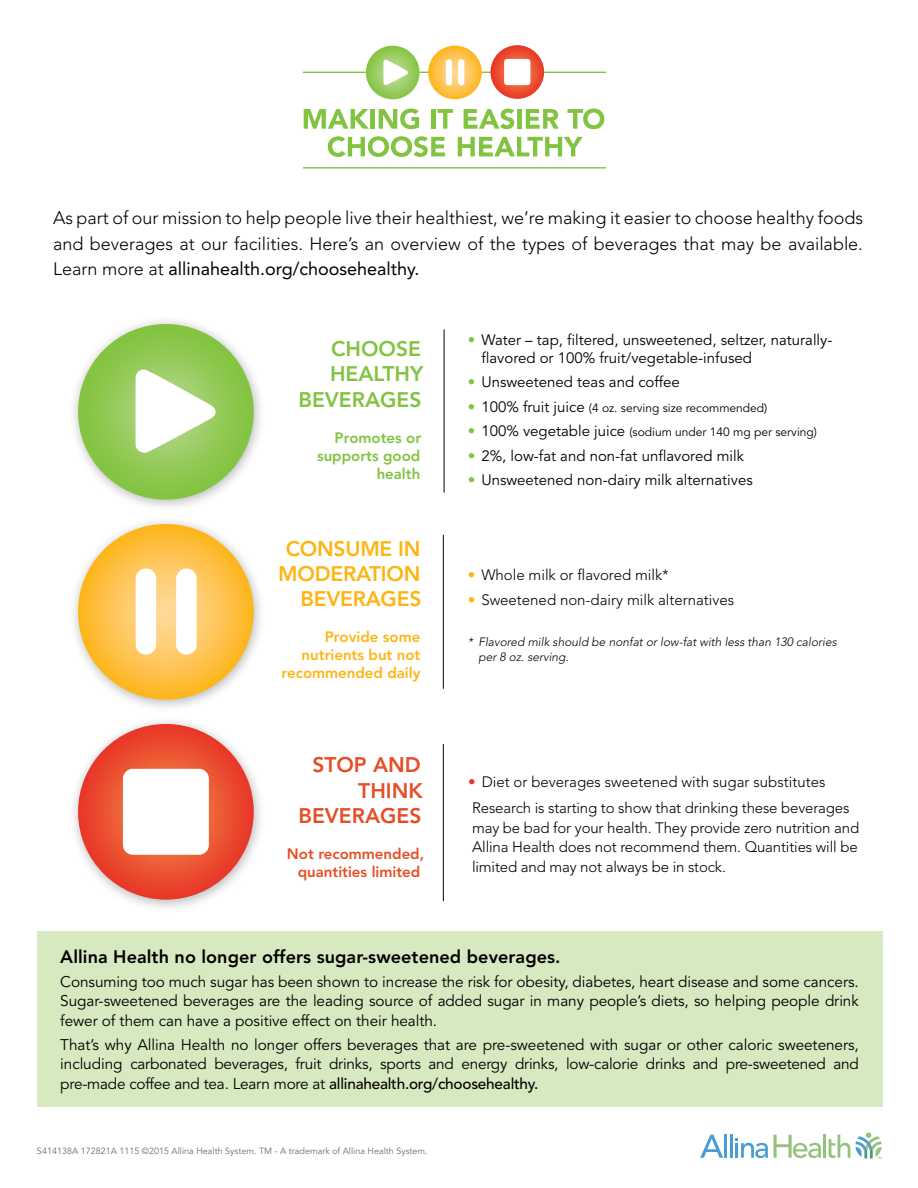
<style>
.page{position:relative;width:918px;height:1188px;background:#fff}
.page>*{position:absolute;margin:0;border:0;box-sizing:border-box;transform-origin:0 0}
.t1{font:800 21px/25.2px "Avenir LT Std";letter-spacing:-.01em;color:#fdb515;text-align:right}
.t2{font:800 21px/25.2px "Avenir LT Std";color:#82c341;text-align:right}
.t3{font:800 21px/25.2px "Avenir LT Std";color:#e54e26;text-align:right}
.t4{font:300 18px/25.5px "Avenir LT Std";color:#000;text-align:justify}
.t5{font:800 18px "Avenir LT Std";letter-spacing:.005em;color:#000}
.t6{font:15.3px/19.5px "Avenir LT Std";letter-spacing:-.01em;color:#000;text-align:justify}
.t7{font:300 15px/19.5px "Avenir LT Std";letter-spacing:-.01em;color:#000}
.t8{font:15px/18px "Avenir LT Std";color:#000}
.t9{font:800 15px/18px "Avenir LT Std";color:#fdb515;text-align:right}
.t10{font:800 15px/18px "Avenir LT Std";color:#e54e26;text-align:center}
.t11{font:800 15px/18px "Avenir LT Std";color:#82c341;text-align:right}
.t12{font:12px "Avenir LT Std";color:#000}
.t13{font:italic 300 12px/14.4px "Avenir LT Std";color:#000}
.t14{font:9px "Avenir LT Std";color:#6d6e71}
.s1{font-weight:400}
.s2{color:#82c341}
.s3{font-size:15px;color:#82c341}
.s4{font-size:15px}
.s5{color:#fdb515}
.s6{color:#e83728}
.s7{font-weight:500}
</style>
<div class="page">
<div style="left:37px;top:931px;width:845px;height:176px;background:#d7e9c1"></div>
<div style="left:68px;top:315px;width:198px;height:598px;background:#000;opacity:.3"></div>
<svg style="left:78px;top:324px;width:176px;height:176px;background:#8dc74f"></svg>
<svg style="left:78px;top:524px;width:176px;height:176px;background:#fdc047"></svg>
<svg style="left:78px;top:724px;width:176px;height:176px;background:#ea4b30"></svg>
<div style="left:123px;top:769px;width:86px;height:86px;background:#fff;border-radius:10px"></div>
<div style="left:136px;top:569px;width:20px;height:86px;background:#fff;border-radius:10px"></div>
<div style="left:176px;top:569px;width:21px;height:86px;background:#fff;border-radius:10px"></div>
<svg style="left:136px;top:368px;width:80px;height:85px"></svg>
<hr style="left:444px;top:330px;width:1px;height:163px;background:#000">
<hr style="left:443px;top:535px;width:1px;height:154px;background:#000">
<hr style="left:443px;top:744px;width:1px;height:157px;background:#000">
<hr style="left:303px;top:72px;width:303px;height:1px;background:#82c341">
<svg style="left:304px;top:109px;width:65px;height:20px"></svg>
<div style="left:370px;top:109px;width:5px;height:20px;background:#82c341"></div>
<svg style="left:379px;top:109px;width:40px;height:20px"></svg>
<hr style="left:431px;top:109px;width:4px;height:20px;background:#82c341">
<svg style="left:437px;top:109px;width:16px;height:20px"></svg>
<svg style="left:464px;top:109px;width:50px;height:20px"></svg>
<div style="left:517px;top:109px;width:5px;height:20px;background:#82c341"></div>
<svg style="left:526px;top:109px;width:33px;height:20px"></svg>
<svg style="left:567px;top:109px;width:37px;height:20px"></svg>
<svg style="left:328px;top:136px;width:117px;height:21px"></svg>
<svg style="left:458px;top:137px;width:125px;height:19px"></svg>
<hr style="left:303px;top:167px;width:303px;height:2px;background:#82c341">
<svg style="left:428px;top:46px;width:54px;height:53px;background:#fdc14a"></svg>
<div style="left:446px;top:59px;width:6px;height:27px;background:#fff;border-radius:3px"></div>
<div style="left:458px;top:59px;width:6px;height:27px;background:#fff;border-radius:3px"></div>
<svg style="left:366px;top:46px;width:54px;height:53px;background:#94ca5a"></svg>
<svg style="left:383px;top:59px;width:25px;height:26px"></svg>
<svg style="left:490px;top:45px;width:54px;height:54px;background:#ea5036"></svg>
<div style="left:504px;top:59px;width:26px;height:26px;background:#fff;border-radius:3px"></div>
<hr style="left:724px;top:1135px;width:3px;height:23px;background:#489ed2">
<hr style="left:730px;top:1135px;width:2px;height:23px;background:#489ed2">
<hr style="left:823px;top:1135px;width:3px;height:23px;background:#93c27d">
<svg style="left:829px;top:1132px;width:53px;height:27px"></svg>
<svg style="left:700px;top:1135px;width:23px;height:23px"></svg>
<svg style="left:735px;top:1135px;width:86px;height:23px"></svg>
<p class="t4" style="left:53px;top:206px;width:812px">As part of our mission to help people live their healthiest, we’re making it easier to choose healthy foods and beverages at our facilities. Here’s an overview of the types of beverages that may be available.<br>Learn more at <span class="s1">allinahealth.org/choosehealthy.</span></p>
<h1 class="t2" style="left:299px;top:336px;width:126px">Ch oose healthy beverages</h1>
<p class="t11" style="left:317px;top:428px;width:106px">Promotes or supports good health</p>
<h1 class="t1" style="left:278px;top:536px;width:145px">Consume in<br>Moderation beverages</h1>
<p class="t9" style="left:282px;top:628px;width:140px">Provide some nutrients but not recommended daily</p>
<h1 class="t3" style="left:299px;top:753px;width:126px">Stop and think beverages</h1>
<p class="t10" style="left:287px;top:845px;width:139px">Not recommended, quantities limited</p>
<p class="t8" style="left:481px;top:331px;width:353px;text-indent:-14px"><span class="s2">•</span> Water – tap, filtered, unsweetened, seltzer, naturally&shy;flavored or 100% fruit/vegetable-infused</p>
<p class="t8" style="left:468px;top:374px;width:213px"><span class="s2">•</span> Unsweetened teas and coffee</p>
<p class="t12" style="left:468px;top:401px;width:301px"><span class="s3">•</span> <span class="s4">100% fruit juice</span> (4 oz. serving size recommended)</p>
<p class="t12" style="left:468px;top:425px;width:351px"><span class="s3">•</span> <span class="s4">100% vegetable juice</span> (sodium under 140 mg per serving)</p>
<p class="t8" style="left:468px;top:447px;width:278px"><span class="s2">•</span> 2%, low-fat and non-fat unflavored milk</p>
<p class="t8" style="left:468px;top:472px;width:286px"><span class="s2">•</span> Unsweetened non-dairy milk alternatives</p>
<p class="t7" style="left:468px;top:565px;width:203px"><span class="s5">•</span> Whole milk or flavored milk*</p>
<p class="t7" style="left:468px;top:590px;width:268px"><span class="s5">•</span> Sweetened non-dairy milk alternatives</p>
<p class="t13" style="left:478px;top:635px;width:360px;text-indent:-10px">* Flavored milk should be nonfat or low-fat with less than 130 calories per 8 oz. serving.</p>
<p class="t7" style="left:468px;top:769px;width:383px;line-height:26px"><span class="s6">•</span> Diet or beverages sweetened with sugar substitutes<br>Research is starting to show that drinking these beverages</p>
<p class="t7" style="left:472px;top:818px;width:389px;text-align:justify">may be bad for your health. They provide zero nutrition and Allina Health does not recommend them. Quantities will be limited and may not always be in stock.</p>
<p class="t5" style="left:60px;top:946px;width:502px">Allina Health no longer offers sugar-sweetened beverages.</p>
<p class="t6" style="left:60px;top:972px;width:800px">Consuming too much sugar has been shown to increase the risk for obesity, diabetes, heart disease and some cancers.<br>Sugar-sweetened beverages are the leading source of added sugar in many people’s diets, so helping people drink fewer of them can have a positive effect on their health.</p>
<p class="t6" style="left:60px;top:1035px;width:800px">That’s why Allina Health no longer offers beverages that are pre-sweetened with sugar or other caloric sweeteners, including carbonated beverages, fruit drinks, sports and energy drinks, low-calorie drinks and pre-sweetened and pre-made coffee and tea. Learn more at <span class="s7">allinahealth.org/choosehealthy.</span></p>
<p class="t14" style="left:37px;top:1146px;width:392px">S414138A 172821A 1115 ©2015 Allina Health System. TM - A trademark of Allina Health System.</p>
</div>
